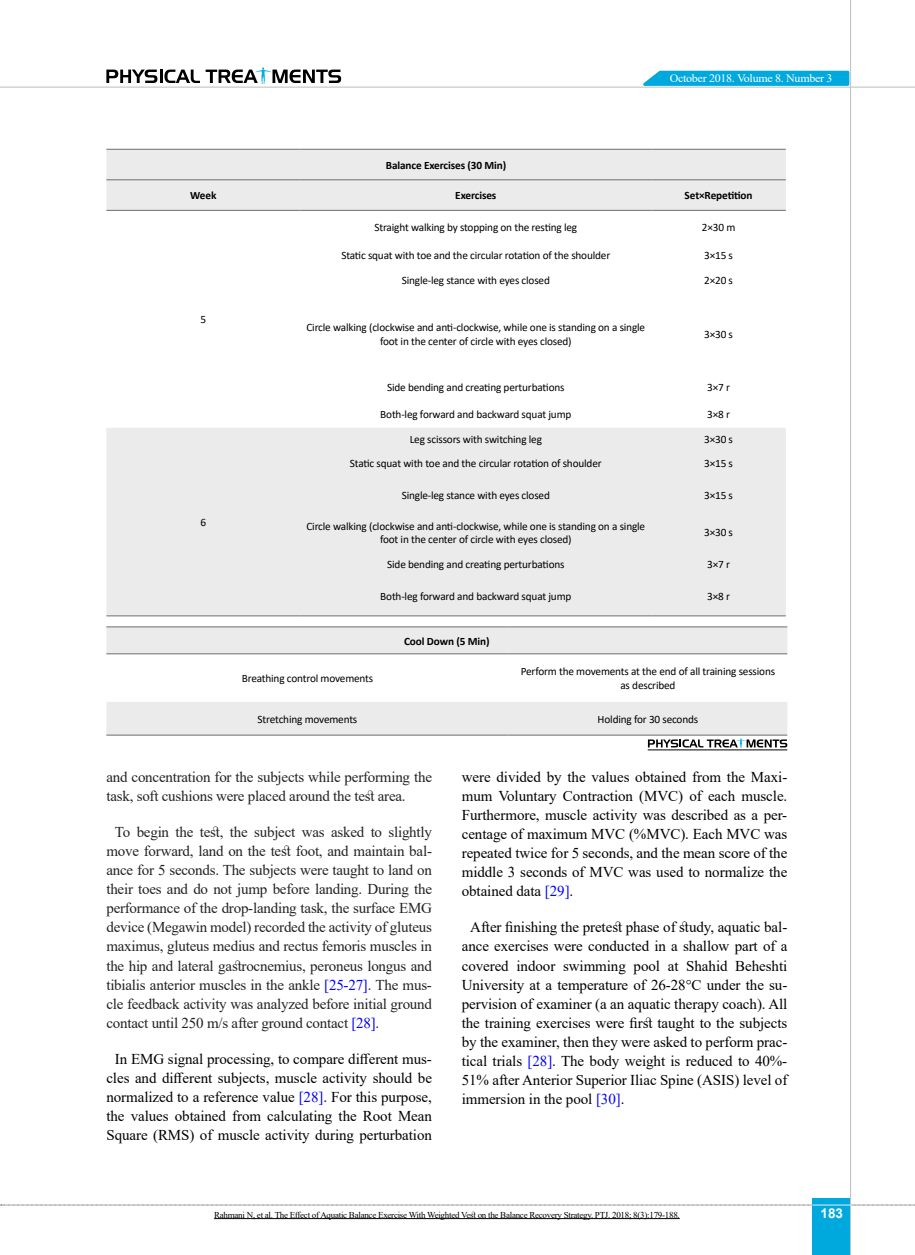
<style>
.page{position:relative;width:915px;height:1255px;background:#fff}
.page>*{position:absolute;margin:0;border:0;box-sizing:border-box;transform-origin:0 0}
.t1{font:15px/19px "Times New Roman";letter-spacing:-.005em;color:#000;text-align:justify}
.t2{font:15px/19px "Times New Roman";letter-spacing:-.015em;color:#222}
.t3{font:700 13.5px "Arial";color:#fff}
.t4{font:11.4px "Times New Roman";letter-spacing:-.025em;color:#fff;scale:1.05 1}
.t5{font:11.25px/13.5px "Calibri";letter-spacing:-.015em;color:#000;text-align:center}
.t6{font:700 11.25px "Calibri";letter-spacing:-.01em;color:#000}
.t7{font:9px "Times New Roman";letter-spacing:-.03em;color:#000}
.s1{color:#00f}
</style>
<div class="page">
<svg style="left:1px;top:1204px;width:914px;height:1px"></svg>
<div style="left:812px;top:1198px;width:38px;height:56px;background:#00a9dd"></div>
<hr style="left:849px;top:0;width:1px;height:1254px;background:#c2c4c6">
<hr style="left:0;top:87px;width:914px;height:1px;background:#c2c4c6">
<hr style="left:812px;top:1204px;width:38px;height:1px;background:#ebebec">
<svg style="left:635px;top:69px;width:215px;height:18px;background:#36bae3"></svg>
<svg style="left:106px;top:67px;width:235px;height:17px"></svg>
<svg style="left:106px;top:150px;width:679px;height:465px;fill:#ebebec"></svg>
<hr style="left:651px;top:149px;width:134px;height:1px;background:#6d6e71">
<hr style="left:300px;top:149px;width:351px;height:1px;background:#6d6e71">
<hr style="left:106px;top:149px;width:194px;height:1px;background:#6d6e71">
<hr style="left:651px;top:179px;width:134px;height:1px;background:#6d6e71">
<hr style="left:300px;top:179px;width:351px;height:1px;background:#6d6e71">
<hr style="left:106px;top:179px;width:194px;height:1px;background:#6d6e71">
<hr style="left:651px;top:210px;width:134px;height:1px;background:#6d6e71">
<hr style="left:300px;top:210px;width:351px;height:1px;background:#6d6e71">
<hr style="left:106px;top:210px;width:194px;height:1px;background:#6d6e71">
<hr style="left:106px;top:615px;width:194px;height:1px;background:#6d6e71">
<hr style="left:651px;top:615px;width:134px;height:1px;background:#6d6e71">
<hr style="left:300px;top:615px;width:351px;height:1px;background:#6d6e71">
<svg style="left:106px;top:627px;width:681px;height:107px;fill:#ebebec"></svg>
<hr style="left:508px;top:626px;width:279px;height:1px;background:#6d6e71">
<hr style="left:106px;top:626px;width:402px;height:1px;background:#6d6e71">
<hr style="left:508px;top:734px;width:279px;height:1px;background:#6d6e71">
<hr style="left:106px;top:734px;width:402px;height:1px;background:#6d6e71">
<hr style="left:508px;top:653px;width:279px;height:1px;background:#6d6e71">
<hr style="left:106px;top:653px;width:402px;height:1px;background:#6d6e71">
<svg style="left:647px;top:738px;width:140px;height:10px"></svg>
<hr style="left:647px;top:749px;width:140px;height:1px;background:#000">
<hr style="left:214px;top:1218px;width:465px;height:1px;background:#000">
<p class="t6" style="left:385px;top:157px;width:122px">Balance Exercises (30 Min)</p>
<p class="t4" style="left:669px;top:70px;width:156px">October 2018. Volume 8. Number 3</p>
<p class="t6" style="left:190px;top:188px;width:28px">Week</p>
<p class="t6" style="left:455px;top:188px;width:43px">Exercises</p>
<p class="t6" style="left:684px;top:188px;width:69px">Set×Repetition</p>
<p class="t5" style="left:374px;top:220px;width:204px">Straight walking by stopping on the resting leg</p>
<p class="t5" style="left:701px;top:220px;width:35px">2×30 m</p>
<p class="t5" style="left:200px;top:312px;width:7px">5</p>
<p class="t5" style="left:200px;top:515px;width:7px">6</p>
<p class="t5" style="left:341px;top:248px;width:270px">Static squat with toe and the circular rotation of the shoulder</p>
<p class="t5" style="left:704px;top:248px;width:30px">3×15 s</p>
<p class="t5" style="left:401px;top:273px;width:150px">Single-leg stance with eyes closed</p>
<p class="t5" style="left:704px;top:273px;width:30px">2×20 s</p>
<p class="t5" style="left:306px;top:320px;width:340px">Circle walking (clockwise and anti-clockwise, while one is standing on a single foot in the center of circle with eyes closed)</p>
<p class="t5" style="left:387px;top:380px;width:179px">Side bending and creating perturbations</p>
<p class="t5" style="left:707px;top:380px;width:24px">3×7 r</p>
<p class="t5" style="left:380px;top:407px;width:192px">Both-leg forward and backward squat jump</p>
<p class="t5" style="left:707px;top:407px;width:24px">3×8 r</p>
<p class="t5" style="left:409px;top:432px;width:134px">Leg scissors with switching leg</p>
<p class="t5" style="left:704px;top:432px;width:30px">3×30 s</p>
<p class="t5" style="left:704px;top:327px;width:30px">3×30 s</p>
<p class="t5" style="left:350px;top:456px;width:253px">Static squat with toe and the circular rotation of shoulder</p>
<p class="t5" style="left:704px;top:456px;width:30px">3×15 s</p>
<p class="t5" style="left:401px;top:488px;width:150px">Single-leg stance with eyes closed</p>
<p class="t5" style="left:704px;top:488px;width:30px">3×15 s</p>
<p class="t5" style="left:704px;top:525px;width:30px">3×30 s</p>
<p class="t5" style="left:306px;top:519px;width:340px">Circle walking (clockwise and anti-clockwise, while one is standing on a single foot in the center of circle with eyes closed)</p>
<p class="t5" style="left:387px;top:557px;width:179px">Side bending and creating perturbations</p>
<p class="t5" style="left:707px;top:557px;width:24px">3×7 r</p>
<p class="t5" style="left:380px;top:589px;width:192px">Both-leg forward and backward squat jump</p>
<p class="t5" style="left:707px;top:589px;width:24px">3×8 r</p>
<p class="t6" style="left:404px;top:633px;width:87px">Cool Down (5 Min)</p>
<p class="t5" style="left:520px;top:664px;width:256px">Perform the movements at the end of all training sessions as described</p>
<p class="t5" style="left:242px;top:671px;width:133px">Breathing control movements</p>
<p class="t5" style="left:257px;top:712px;width:101px">Stretching movements</p>
<p class="t5" style="left:597px;top:712px;width:102px">Holding for 30 seconds</p>
<p class="t2" style="left:106px;top:767px;width:327px">and concentration for the subjects while performing the task, soft cushions were placed around the test area.</p>
<p class="t2" style="left:106px;top:822px;width:327px;text-align:justify;text-indent:9px">To begin the test, the subject was asked to slightly move forward, land on the test foot, and maintain bal&shy;ance for 5 seconds. The subjects were taught to land on their toes and do not jump before landing. During the performance of the drop-landing task, the surface EMG device (Megawin model) recorded the activity of gluteus maximus, gluteus medius and rectus femoris muscles in the hip and lateral gastrocnemius, peroneus longus and tibialis anterior muscles in the ankle <span class="s1">[25-27]</span>. The mus&shy;cle feedback activity was analyzed before initial ground contact until 250 m/s after ground contact <span class="s1">[28]</span>.</p>
<p class="t1" style="left:106px;top:1048px;width:327px;text-align:center">In EMG signal processing, to compare different mus&shy;cles and different subjects, muscle activity should be normalized to a reference value <span class="s1">[28]</span>. For this purpose, the values obtained from calculating the Root Mean Square (RMS) of muscle activity during perturbation</p>
<p class="t1" style="left:461px;top:767px;width:327px">were divided by the values obtained from the Maxi&shy;mum Voluntary Contraction (MVC) of each muscle.<br>Furthermore, muscle activity was described as a per&shy;centage of maximum MVC (%MVC). Each MVC was repeated twice for 5 seconds, and the mean score of the middle 3 seconds of MVC was used to normalize the obtained data <span class="s1">[29]</span>.</p>
<p class="t1" style="left:461px;top:917px;width:327px;text-indent:9px">After finishing the pretest phase of study, aquatic bal&shy;ance exercises were conducted in a shallow part of a covered indoor swimming pool at Shahid Beheshti University at a temperature of 26-28°C under the su&shy;pervision of examiner (a an aquatic therapy coach). All the training exercises were first taught to the subjects by the examiner, then they were asked to perform prac&shy;tical trials <span class="s1">[28]</span>. The body weight is reduced to 40%- 51% after Anterior Superior Iliac Spine (ASIS) level of immersion in the pool <span class="s1">[30]</span>.</p>
<p class="t7" style="left:214px;top:1208px;width:467px">Rahmani N, et al. The Effect of Aquatic Balance Exercise With Weighted Vest on the Balance Recovery Strategy. PTJ. 2018; 8(3):179-188.</p>
<p class="t3" style="left:820px;top:1203px;width:24px">183</p>
</div>
